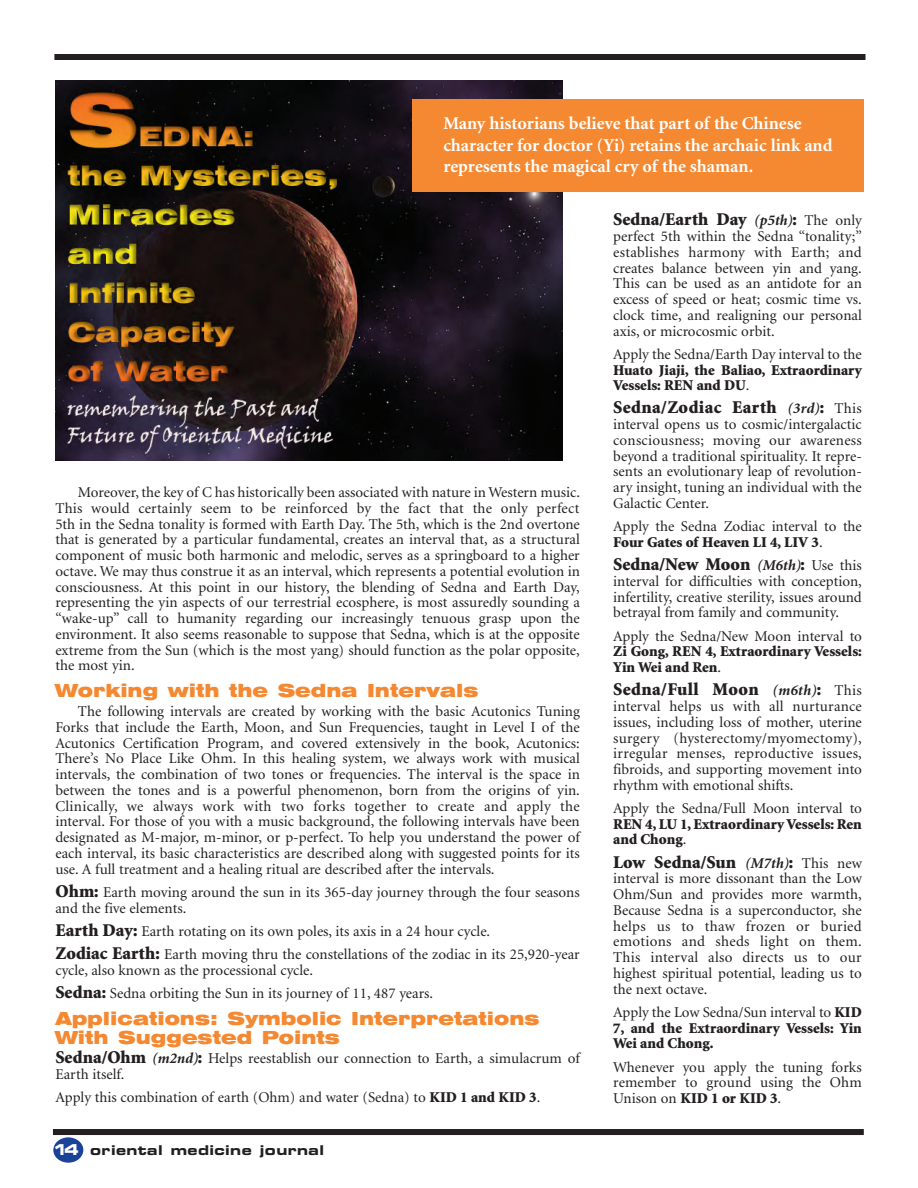
<style>
.page{position:relative;width:918px;height:1188px;background:#fff}
.page>*{position:absolute;margin:0;border:0;box-sizing:border-box;transform-origin:0 0}
.t1{font:900 18px "Minion";letter-spacing:.005em;color:#231f20}
.t2{font:700 18px/21.6px "Minion";color:#fff}
.t3{font:18px/19.5px "Swiss 721 Black Extended BT";color:#f58932}
.t4{font:15px/15.8px "Minion";color:#231f20;text-align:justify}
.t5{font:900 15px/15.8px "Minion";color:#231f20}
.t6{font:13.5px "Eurostile Bold Extended Two";letter-spacing:.03em;color:#231f20}
.s1{font-weight:700;font-style:italic;font-size:15px}
.s2{font-weight:400;font-size:15px}
.s3{font-weight:400}
.s4{font-weight:900}
.s5{font-weight:900;font-size:18px}
.s6{font-weight:700;font-style:italic}
.s7{font-size:15px;color:#fff}
</style>
<div class="page">
<div style="left:53px;top:1129px;width:811px;height:6px;background:#231f20"></div>
<div style="left:54px;top:54px;width:812px;height:6px;background:#231f20"></div>
<div style="left:53px;top:1137px;width:30px;height:26px;background:#1b4299;border-radius:50%"></div>
<img style="left:55px;top:80px;width:508px;height:380px">
<div style="left:412px;top:99px;width:452px;height:92px;background:#f58932"></div>
<p class="t2" style="left:443px;top:114px;width:391px">Many historians believe that part of the Chinese character for doctor (Yi) retains the archaic link and represents the magical cry of the shaman.</p>
<p class="t1" style="left:613px;top:213px;width:250px">Sedna/Earth Day <span class="s1">(p5th)</span>: <span class="s2">The only</span></p>
<p class="t4" style="left:613px;top:230px;width:250px">perfect 5th within the Sedna “tonality;” establishes harmony with Earth; and creates balance between yin and yang.<br>This can be used as an antidote for an excess of speed or heat; cosmic time vs. clock time, and realigning our personal axis, or microcosmic orbit.</p>
<p class="t4" style="left:613px;top:347px;width:250px">Apply the Sedna/Earth Day interval to the</p>
<p class="t5" style="left:613px;top:363px;width:250px">Huato Jiaji, the Baliao, Extraordinary<br>Vessels: REN and DU<span class="s3">.</span></p>
<p class="t1" style="left:613px;top:401px;width:250px">Sedna/Zodiac Earth <span class="s1">(3rd)</span>: <span class="s2">This</span></p>
<p class="t4" style="left:613px;top:418px;width:250px">interval opens us to cosmic/intergalactic consciousness; moving our awareness beyond a traditional spirituality. It repre&shy;sents an evolutionary leap of revolution&shy;ary insight, tuning an individual with the Galactic Center.</p>
<p class="t4" style="left:613px;top:520px;width:250px">Apply the Sedna Zodiac interval to the<br><span class="s4">Four Gates of Heaven LI 4, LIV 3</span>.</p>
<p class="t1" style="left:613px;top:557px;width:250px">Sedna/New Moon <span class="s1">(M6th)</span>: <span class="s2">Use this</span></p>
<p class="t4" style="left:613px;top:574px;width:250px">interval for difficulties with conception, infertility, creative sterility, issues around betrayal from family and community.</p>
<p class="t4" style="left:613px;top:629px;width:250px">Apply the Sedna/New Moon interval to</p>
<p class="t5" style="left:613px;top:645px;width:250px">Zi Gong, REN 4, Extraordinary Vessels:<br>Yin Wei and Ren<span class="s3">.</span></p>
<p class="t1" style="left:613px;top:683px;width:250px">Sedna/Full Moon <span class="s1">(m6th)</span>: <span class="s2">This</span></p>
<p class="t4" style="left:613px;top:700px;width:250px">interval helps us with all nurturance issues, including loss of mother, uterine surgery (hysterectomy/myomectomy), irregular menses, reproductive issues, fibroids, and supporting movement into rhythm with emotional shifts.</p>
<p class="t4" style="left:613px;top:801px;width:250px">Apply the Sedna/Full Moon interval to</p>
<p class="t5" style="left:613px;top:817px;width:250px">REN 4, LU 1, Extraordinary Vessels: Ren and Chong<span class="s3">.</span></p>
<p class="t1" style="left:613px;top:855px;width:250px">Low Sedna/Sun <span class="s1">(M7th)</span>: <span class="s2">This new</span></p>
<p class="t4" style="left:613px;top:872px;width:250px">interval is more dissonant than the Low Ohm/Sun and provides more warmth, Because Sedna is a superconductor, she helps us to thaw frozen or buried emotions and sheds light on them.<br>This interval also directs us to our highest spiritual potential, leading us to the next octave.</p>
<p class="t5" style="left:613px;top:1005px;width:250px;text-align:justify"><span class="s3">Apply the Low Sedna/Sun interval to</span> KID 7, and the Extraordinary Vessels: Yin Wei and Chong.</p>
<p class="t4" style="left:613px;top:1060px;width:250px">Whenever you apply the tuning forks remember to ground using the Ohm Unison on <span class="s4">KID 1 or KID 3</span>.</p>
<p class="t4" style="left:55px;top:486px;width:526px;text-indent:22px">Moreover, the key of C has historically been associated with nature in Western music.<br>This would certainly seem to be reinforced by the fact that the only perfect 5th in the Sedna tonality is formed with Earth Day. The 5th, which is the 2nd overtone that is generated by a particular fundamental, creates an interval that, as a structural component of music both harmonic and melodic, serves as a springboard to a higher octave. We may thus construe it as an interval, which represents a potential evolution in consciousness. At this point in our history, the blending of Sedna and Earth Day, representing the yin aspects of our terrestrial ecosphere, is most assuredly sounding a “wake-up” call to humanity regarding our increasingly tenuous grasp upon the environment. It also seems reasonable to suppose that Sedna, which is at the opposite extreme from the Sun (which is the most yang) should function as the polar opposite, the most yin.</p>
<p class="t3" style="left:55px;top:681px;width:425px">Working with the Sedna Intervals</p>
<p class="t4" style="left:55px;top:705px;width:526px;text-indent:22px">The following intervals are created by working with the basic Acutonics Tuning Forks that include the Earth, Moon, and Sun Frequencies, taught in Level I of the Acutonics Certification Program, and covered extensively in the book, Acutonics:<br>There’s No Place Like Ohm. In this healing system, we always work with musical intervals, the combination of two tones or frequencies. The interval is the space in between the tones and is a powerful phenomenon, born from the origins of yin.<br>Clinically, we always work with two forks together to create and apply the interval. For those of you with a music background, the following intervals have been designated as M-major, m-minor, or p-perfect. To help you understand the power of each interval, its basic characteristics are described along with suggested points for its use. A full treatment and a healing ritual are described after the intervals.</p>
<p class="t4" style="left:55px;top:885px;width:526px"><span class="s5">Ohm:</span> Earth moving around the sun in its 365-day journey through the four seasons and the five elements.</p>
<p class="t4" style="left:55px;top:921px;width:526px;line-height:23.2px"><span class="s5">Earth Day:</span> Earth rotating on its own poles, its axis in a 24 hour cycle.<br><span class="s5">Zodiac Earth:</span> Earth moving thru the constellations of the zodiac in its 25,920-year</p>
<p class="t4" style="left:55px;top:960px;width:379px;line-height:23.2px">cycle, also known as the processional cycle.<br><span class="s5">Sedna:</span> Sedna orbiting the Sun in its journey of 11, 487 years.</p>
<p class="t3" style="left:55px;top:1009px;width:486px">Applications: Symbolic Interpretations<br>With Suggested Points</p>
<p class="t4" style="left:55px;top:1052px;width:526px"><span class="s5">Sedna/Ohm</span> <span class="s6">(m2nd)</span><span class="s5">:</span> Helps reestablish our connection to Earth, a simulacrum of<br>Earth itself.</p>
<p class="t4" style="left:55px;top:1091px;width:486px">Apply this combination of earth (Ohm) and water (Sedna) to <span class="s4">KID 1 and KID 3</span>.</p>
<p class="t6" style="left:52px;top:1145px;width:273px"><span class="s7">14</span> oriental medicine journal</p>
</div>
